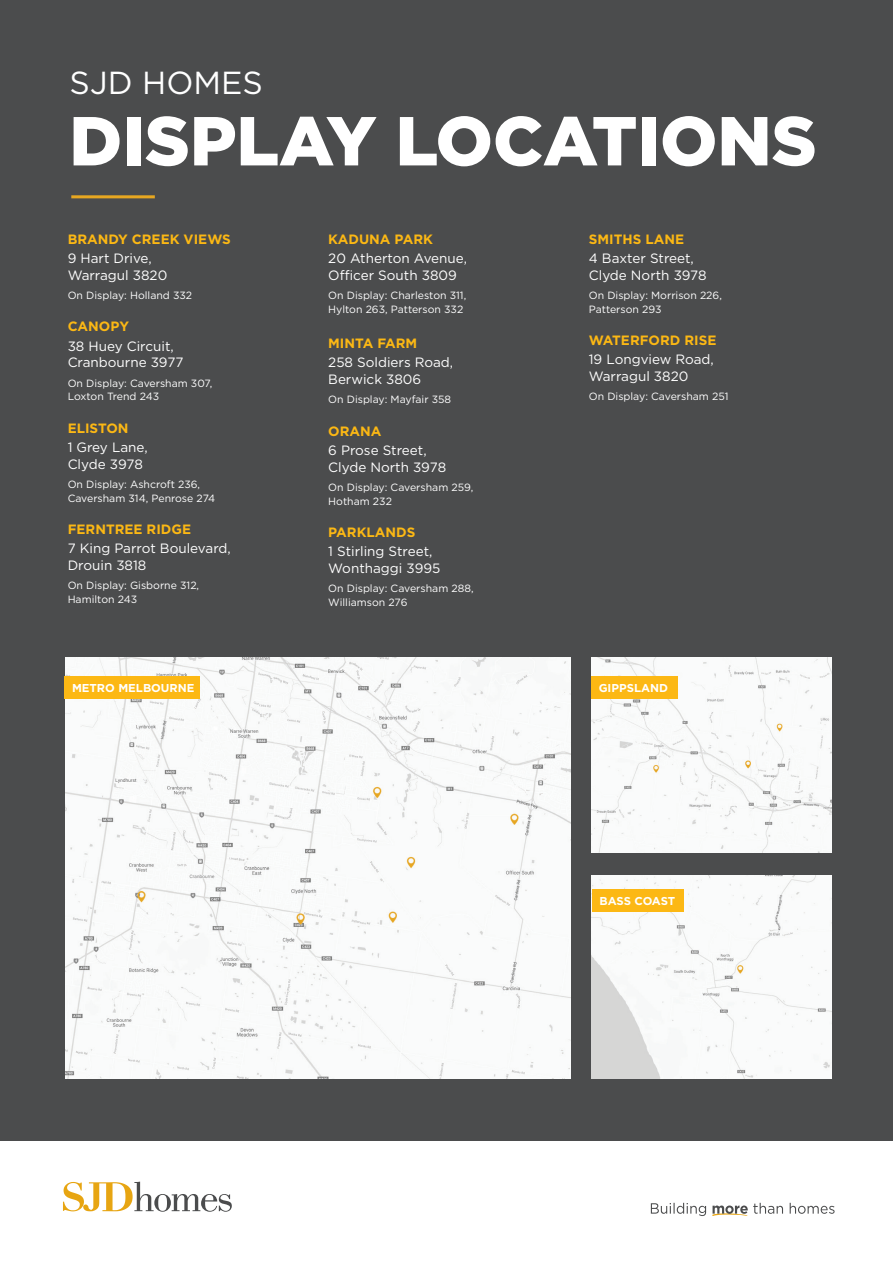
<style>
.page{position:relative;width:893px;height:1263px;background:#fff}
.page>*{position:absolute;margin:0;border:0;box-sizing:border-box;transform-origin:0 0}
.t1{font:900 69.15px "Gotham";color:#fff}
.t2{font:31.8px "Gotham";color:#fff}
.t3{font:13.5px/16.5px "Gotham";color:#fff}
.t4{font:700 13.5px "Gotham";color:#fcb814}
.t5{font:700 11.4px "Gotham";color:#fff}
.t6{font:10.5px/13.5px "Gotham";color:#fff}
</style>
<div class="page">
<div style="left:0;top:0;width:893px;height:1140px;background:#4b4c4d"></div>
<img style="left:65px;top:657px;width:506px;height:421px">
<img style="left:591px;top:876px;width:240px;height:202px">
<hr style="left:71px;top:195px;width:84px;height:3px;background:#e7a721">
<svg style="left:63px;top:1181px;width:169px;height:31px"></svg>
<svg style="left:651px;top:1203px;width:184px;height:13px"></svg>
<img style="left:591px;top:657px;width:240px;height:196px">
<div style="left:65px;top:676px;width:135px;height:23px;background:#fcb814"></div>
<div style="left:591px;top:676px;width:87px;height:23px;background:#fcb814"></div>
<div style="left:592px;top:889px;width:92px;height:23px;background:#fcb814"></div>
<h2 class="t2" style="left:70px;top:62px;width:195px">SJD HOMES</h2>
<h1 class="t1" style="left:69px;top:93px;width:749px">DISPLAY LOCATIONS</h1>
<p class="t4" style="left:68px;top:230px;width:165px">BRANDY CREEK VIEWS</p>
<p class="t3" style="left:68px;top:250px;width:101px">9 Hart Drive,<br>Warragul 3820</p>
<p class="t6" style="left:68px;top:288px;width:126px">On Display: Holland 332</p>
<p class="t4" style="left:68px;top:318px;width:63px">CANOPY</p>
<p class="t3" style="left:68px;top:338px;width:117px">38 Huey Circuit,<br>Cranbourne 3977</p>
<p class="t6" style="left:68px;top:376px;width:146px">On Display: Caversham 307,<br>Loxton Trend 243</p>
<p class="t4" style="left:68px;top:419px;width:62px">ELISTON</p>
<p class="t3" style="left:68px;top:439px;width:81px">1 Grey Lane,<br>Clyde 3978</p>
<p class="t6" style="left:68px;top:477px;width:149px">On Display: Ashcroft 236,<br>Caversham 314, Penrose 274</p>
<p class="t4" style="left:68px;top:520px;width:125px">FERNTREE RIDGE</p>
<p class="t3" style="left:68px;top:540px;width:165px">7 King Parrot Boulevard,<br>Drouin 3818</p>
<p class="t6" style="left:68px;top:579px;width:133px">On Display: Gisborne 312,<br>Hamilton 243</p>
<p class="t4" style="left:328px;top:230px;width:106px">KADUNA PARK</p>
<p class="t3" style="left:328px;top:250px;width:140px">20 Atherton Avenue,<br>Officer South 3809</p>
<p class="t6" style="left:328px;top:288px;width:140px">On Display: Charleston 311,<br>Hylton 263, Patterson 332</p>
<p class="t4" style="left:328px;top:334px;width:91px">MINTA FARM</p>
<p class="t3" style="left:328px;top:354px;width:126px">258 Soldiers Road,<br>Berwick 3806</p>
<p class="t6" style="left:328px;top:393px;width:124px">On Display: Mayfair 358</p>
<p class="t4" style="left:328px;top:422px;width:55px">ORANA</p>
<p class="t3" style="left:328px;top:442px;width:119px">6 Prose Street,<br>Clyde North 3978</p>
<p class="t6" style="left:328px;top:480px;width:147px">On Display: Caversham 259,<br>Hotham 232</p>
<p class="t4" style="left:328px;top:523px;width:89px">PARKLANDS</p>
<p class="t3" style="left:328px;top:543px;width:114px">1 Stirling Street,<br>Wonthaggi 3995</p>
<p class="t6" style="left:328px;top:582px;width:147px">On Display: Caversham 288,<br>Williamson 276</p>
<p class="t4" style="left:589px;top:230px;width:97px">SMITHS LANE</p>
<p class="t3" style="left:589px;top:250px;width:119px">4 Baxter Street,<br>Clyde North 3978</p>
<p class="t6" style="left:589px;top:288px;width:135px">On Display: Morrison 226,<br>Patterson 293</p>
<p class="t4" style="left:589px;top:331px;width:129px">WATERFORD RISE</p>
<p class="t3" style="left:589px;top:351px;width:127px">19 Longview Road,<br>Warragul 3820</p>
<p class="t6" style="left:589px;top:390px;width:141px">On Display: Caversham 251</p>
<p class="t5" style="left:72px;top:681px;width:124px">METRO MELBOURNE</p>
<p class="t5" style="left:599px;top:681px;width:71px">GIPPSLAND</p>
<p class="t5" style="left:599px;top:893px;width:77px">BASS COAST</p>
</div>
